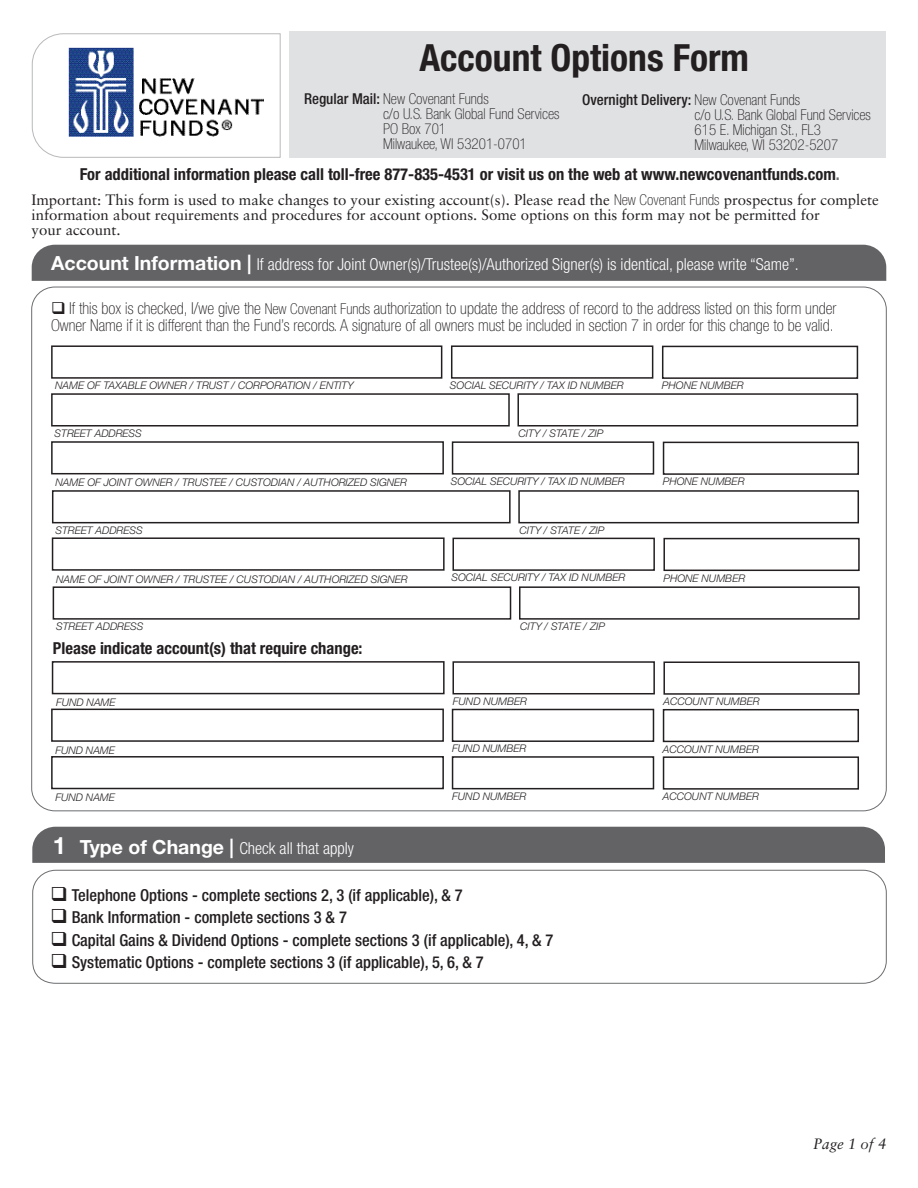
<style>
.page{position:relative;width:918px;height:1188px;background:#fff}
.page>*{position:absolute;margin:0;border:0;box-sizing:border-box;transform-origin:0 0}
.t1{font:700 condensed 37.5px "Helvetica Neue";color:#231f20}
.t2{font:100 condensed 16.5px/16.5px "Helvetica Neue";color:#231f20}
.t3{font:500 condensed 16.5px "Helvetica Neue";color:#231f20}
.t4{font:700 condensed 16.5px "Helvetica Neue";color:#231f20}
.t5{font:300 condensed 16.5px "Helvetica Neue";color:#fff}
.t6{font:15px/15px "Sabon";color:#231f20}
.t7{font:100 condensed 15px/15px "Helvetica Neue";color:#231f20}
.t8{font:italic 15px "Sabon";color:#231f20}
.t9{font:italic 300 10.5px "Helvetica Neue";color:#231f20}
.s1{font-weight:500}
.s2{color:#6c6d70}
.s3{font-family:"Helvetica Neue";font-weight:100;font-stretch:condensed}
.s4{font-weight:700;font-stretch:normal;font-size:19.5px}
.s5{font-size:15px}
.s6{font-weight:700;font-stretch:normal;font-size:24px}
</style>
<div class="page">
<div style="left:32px;top:245px;width:854px;height:36px;background:#636366"></div>
<div style="left:51px;top:393px;width:459px;height:34px;border:2px solid #231f20"></div>
<div style="left:52px;top:490px;width:459px;height:33px;border:2px solid #231f20"></div>
<div style="left:53px;top:586px;width:458px;height:34px;border:2px solid #231f20"></div>
<div style="left:517px;top:393px;width:341px;height:34px;border:2px solid #231f20"></div>
<div style="left:518px;top:490px;width:341px;height:33px;border:2px solid #231f20"></div>
<div style="left:519px;top:586px;width:341px;height:34px;border:2px solid #231f20"></div>
<div style="left:662px;top:346px;width:196px;height:33px;border:2px solid #231f20"></div>
<div style="left:663px;top:442px;width:196px;height:33px;border:2px solid #231f20"></div>
<div style="left:663px;top:538px;width:197px;height:33px;border:2px solid #231f20"></div>
<div style="left:663px;top:661px;width:197px;height:34px;border:2px solid #231f20"></div>
<div style="left:663px;top:709px;width:196px;height:33px;border:2px solid #231f20"></div>
<div style="left:663px;top:756px;width:196px;height:34px;border:2px solid #231f20"></div>
<div style="left:51px;top:441px;width:393px;height:33px;border:2px solid #231f20"></div>
<div style="left:52px;top:537px;width:393px;height:34px;border:2px solid #231f20"></div>
<div style="left:52px;top:661px;width:393px;height:33px;border:2px solid #231f20"></div>
<div style="left:51px;top:709px;width:393px;height:33px;border:2px solid #231f20"></div>
<div style="left:51px;top:756px;width:393px;height:33px;border:2px solid #231f20"></div>
<div style="left:51px;top:345px;width:391px;height:34px;border:2px solid #231f20"></div>
<div style="left:451px;top:345px;width:202px;height:34px;border:2px solid #231f20"></div>
<div style="left:452px;top:441px;width:202px;height:34px;border:2px solid #231f20"></div>
<div style="left:452px;top:538px;width:203px;height:33px;border:2px solid #231f20"></div>
<div style="left:452px;top:661px;width:203px;height:33px;border:2px solid #231f20"></div>
<div style="left:452px;top:709px;width:202px;height:33px;border:2px solid #231f20"></div>
<div style="left:452px;top:756px;width:202px;height:33px;border:2px solid #231f20"></div>
<div style="left:32px;top:870px;width:855px;height:114px;border:1px solid #6c6d70;border-radius:23px"></div>
<div style="left:32px;top:827px;width:853px;height:36px;background:#636366"></div>
<div style="left:290px;top:32px;width:596px;height:126px;background:#e0e1e3"></div>
<svg style="left:31px;top:33px;width:250px;height:125px"></svg>
<p class="t1" style="left:419px;top:35px;width:331px">Account Options Form</p>
<p class="t7" style="left:383px;top:91px;width:178px;text-indent:-79px"><span class="s1">Regular Mail:</span> New Covenant Funds<br>c/o U.S. Bank Global Fund Services<br>PO Box 701<br>Milwaukee, WI 53201-0701</p>
<p class="t7" style="left:695px;top:92px;width:178px;text-indent:-113px"><span class="s1">Overnight Delivery:</span> New Covenant Funds<br>c/o U.S. Bank Global Fund Services<br>615 E. Michigan St., FL3<br>Milwaukee, WI 53202-5207</p>
<p class="t4" style="left:80px;top:164px;width:762px">For additional information please call toll-free 877-835-4531 or visit us on the web at www.newcovenantfunds.com<span class="s2">.</span></p>
<p class="t6" style="left:32px;top:192px;width:849px">Important: This form is used to make changes to your existing account(s). Please read the <span class="s3">New Covenant Funds</span> prospectus for complete information about requirements and procedures for account options. Some options on this form may not be permitted for<br>your account.</p>
<p class="t5" style="left:51px;top:255px;width:749px"><span class="s4">Account Information |</span> If address for Joint Owner(s)/Trustee(s)/Authorized Signer(s) is identical, please write “Same”.</p>
<p class="t2" style="left:51px;top:300px;width:787px">❑ If this box is checked, I/we give the <span class="s5">New Covenant Funds</span> authorization to update the address of record to the address listed on this form under<br>Owner Name if it is different than the Fund’s records. A signature of all owners must be included in section 7 in order for this change to be valid.</p>
<p class="t9" style="left:55px;top:379px;width:300px">NAME OF TAXABLE OWNER / TRUST / CORPORATION / ENTITY</p>
<p class="t9" style="left:450px;top:379px;width:175px">SOCIAL SECURITY / TAX ID NUMBER</p>
<p class="t9" style="left:55px;top:427px;width:89px">STREET ADDRESS</p>
<p class="t9" style="left:519px;top:427px;width:86px">CITY / STATE / ZIP</p>
<p class="t9" style="left:55px;top:476px;width:353px">NAME OF JOINT OWNER / TRUSTEE / CUSTODIAN / AUTHORIZED SIGNER</p>
<p class="t9" style="left:451px;top:475px;width:175px">SOCIAL SECURITY / TAX ID NUMBER</p>
<p class="t9" style="left:55px;top:524px;width:89px">STREET ADDRESS</p>
<p class="t9" style="left:519px;top:524px;width:86px">CITY / STATE / ZIP</p>
<p class="t9" style="left:56px;top:573px;width:353px">NAME OF JOINT OWNER / TRUSTEE / CUSTODIAN / AUTHORIZED SIGNER</p>
<p class="t9" style="left:451px;top:571px;width:175px">SOCIAL SECURITY / TAX ID NUMBER</p>
<p class="t9" style="left:56px;top:620px;width:89px">STREET ADDRESS</p>
<p class="t9" style="left:520px;top:620px;width:86px">CITY / STATE / ZIP</p>
<p class="t4" style="left:53px;top:638px;width:311px">Please indicate account(s) that require change:</p>
<p class="t9" style="left:56px;top:696px;width:61px">FUND NAME</p>
<p class="t9" style="left:55px;top:744px;width:61px">FUND NAME</p>
<p class="t9" style="left:55px;top:791px;width:61px">FUND NAME</p>
<p class="t9" style="left:453px;top:695px;width:76px">FUND NUMBER</p>
<p class="t9" style="left:452px;top:742px;width:76px">FUND NUMBER</p>
<p class="t9" style="left:452px;top:790px;width:76px">FUND NUMBER</p>
<p class="t5" style="left:53px;top:839px;width:303px"><span class="s6">1</span> <span class="s4">Type of Change |</span> Check all that apply</p>
<p class="t3" style="left:50px;top:885px;width:414px">❑ Telephone Options - complete sections 2, 3 (if applicable), &amp; 7</p>
<p class="t3" style="left:50px;top:907px;width:298px">❑ Bank Information - complete sections 3 &amp; 7</p>
<p class="t3" style="left:50px;top:930px;width:505px">❑ Capital Gains &amp; Dividend Options - complete sections 3 (if applicable), 4, &amp; 7</p>
<p class="t3" style="left:50px;top:952px;width:435px">❑ Systematic Options - complete sections 3 (if applicable), 5, 6, &amp; 7</p>
<p class="t9" style="left:662px;top:379px;width:83px">PHONE NUMBER</p>
<p class="t9" style="left:663px;top:475px;width:83px">PHONE NUMBER</p>
<p class="t9" style="left:663px;top:572px;width:83px">PHONE NUMBER</p>
<p class="t9" style="left:663px;top:695px;width:98px">ACCOUNT NUMBER</p>
<p class="t9" style="left:663px;top:743px;width:98px">ACCOUNT NUMBER</p>
<p class="t9" style="left:663px;top:790px;width:98px">ACCOUNT NUMBER</p>
<p class="t8" style="left:813px;top:1135px;width:75px">Page 1 of 4</p>
</div>
